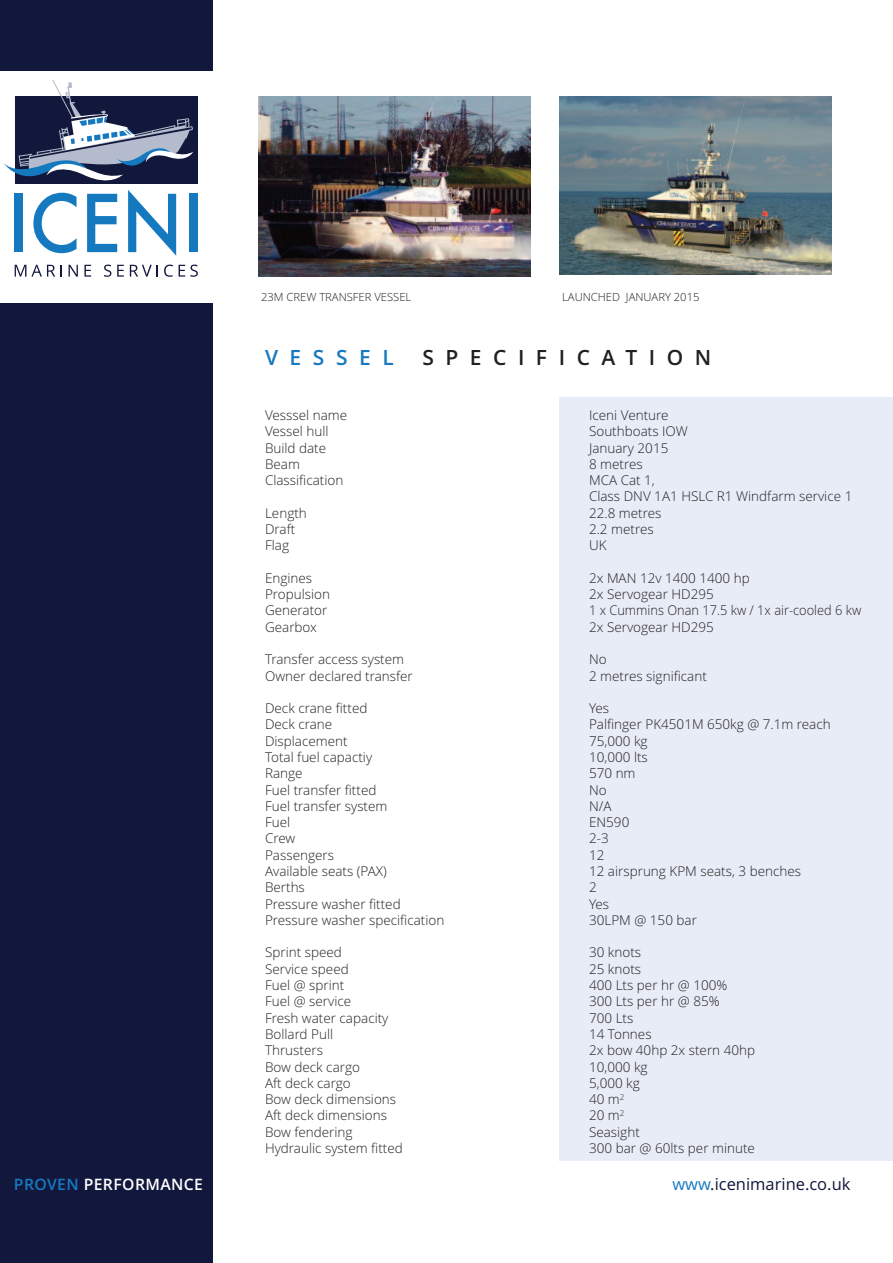
<style>
.page{position:relative;width:893px;height:1263px;background:#fff}
.page>*{position:absolute;margin:0;border:0;box-sizing:border-box;transform-origin:0 0}
.t1{font:600 21px "Open Sans";letter-spacing:.55em;color:#231f20}
.t2{font:600 21px "Open Sans";letter-spacing:.55em;color:#1779bf}
.t3{font:16.5px "Open Sans";color:#12173c}
.t4{font:600 15.75px "Open Sans";letter-spacing:.025em;color:#fff}
.t5{font:300 13.5px/16.4px "Open Sans";color:#231f20}
.t6{font:300 13.5px "Open Sans";color:#231f20;scale:.95 1}
.t7{font:300 11.25px "Open Sans";color:#231f20}
.s1{color:#1779bf}
</style>
<div class="page">
<div style="left:560px;top:397px;width:333px;height:763px;background:#e7ecf7"></div>
<img style="left:259px;top:97px;width:272px;height:179px">
<img style="left:560px;top:96px;width:272px;height:179px">
<div style="left:0;top:0;width:213px;height:1263px;background:#12173c"></div>
<div style="left:0;top:72px;width:213px;height:231px;background:#fff"></div>
<div style="left:15px;top:96px;width:183px;height:88px;background:#12173c"></div>
<svg style="left:3px;top:80px;width:190px;height:176px"></svg>
<div style="left:189px;top:194px;width:9px;height:58px;background:#1579bf"></div>
<svg style="left:15px;top:265px;width:40px;height:12px"></svg>
<svg style="left:61px;top:265px;width:1px;height:12px"></svg>
<svg style="left:69px;top:265px;width:9px;height:12px"></svg>
<svg style="left:84px;top:265px;width:7px;height:12px"></svg>
<svg style="left:104px;top:265px;width:7px;height:12px"></svg>
<svg style="left:117px;top:265px;width:7px;height:12px"></svg>
<svg style="left:130px;top:265px;width:28px;height:12px"></svg>
<svg style="left:164px;top:265px;width:9px;height:12px"></svg>
<svg style="left:179px;top:265px;width:19px;height:12px"></svg>
<p class="t7" style="left:261px;top:291px;width:152px">23M CREW TRANSFER VESSEL</p>
<p class="t7" style="left:562px;top:291px;width:139px">LAUNCHED JANUARY 2015</p>
<h1 class="t2" style="left:265px;top:346px;width:130px">VESSEL</h1>
<h1 class="t1" style="left:422px;top:346px;width:291px">SPECIFICATION</h1>
<p class="t5" style="left:265px;top:407px;width:84px">Vesssel name</p>
<p class="t5" style="left:589px;top:407px;width:81px">Iceni Venture</p>
<p class="t5" style="left:265px;top:423px;width:65px">Vessel hull</p>
<p class="t5" style="left:589px;top:423px;width:100px">Southboats IOW</p>
<p class="t5" style="left:265px;top:440px;width:63px">Build date</p>
<p class="t5" style="left:589px;top:440px;width:81px">January 2015</p>
<p class="t5" style="left:265px;top:456px;width:36px">Beam</p>
<p class="t5" style="left:589px;top:456px;width:55px">8 metres</p>
<p class="t5" style="left:265px;top:472px;width:80px">Classification</p>
<p class="t5" style="left:589px;top:472px;width:265px">MCA Cat 1,<br>Class DNV 1A1 HSLC R1 Windfarm service 1</p>
<p class="t5" style="left:265px;top:505px;width:43px">Length</p>
<p class="t5" style="left:589px;top:505px;width:74px">22.8 metres</p>
<p class="t5" style="left:265px;top:521px;width:32px">Draft</p>
<p class="t5" style="left:589px;top:521px;width:66px">2.2 metres</p>
<p class="t5" style="left:265px;top:537px;width:26px">Flag</p>
<p class="t5" style="left:589px;top:537px;width:19px">UK</p>
<p class="t5" style="left:265px;top:570px;width:49px">Engines</p>
<p class="t5" style="left:589px;top:570px;width:162px">2x MAN 12v 1400 1400 hp</p>
<p class="t5" style="left:265px;top:586px;width:67px">Propulsion</p>
<p class="t5" style="left:589px;top:586px;width:126px">2x Servogear HD295</p>
<p class="t5" style="left:265px;top:602px;width:64px">Generator</p>
<p class="t6" style="left:589px;top:603px;width:288px">1 x Cummins Onan 17.5 kw / 1x air-cooled 6 kw</p>
<p class="t5" style="left:265px;top:619px;width:53px">Gearbox</p>
<p class="t5" style="left:589px;top:619px;width:126px">2x Servogear HD295</p>
<p class="t5" style="left:265px;top:651px;width:141px">Transfer access system</p>
<p class="t5" style="left:589px;top:651px;width:19px">No</p>
<p class="t5" style="left:265px;top:668px;width:149px">Owner declared transfer</p>
<p class="t5" style="left:589px;top:668px;width:119px">2 metres significant</p>
<p class="t5" style="left:265px;top:700px;width:104px">Deck crane fitted</p>
<p class="t5" style="left:589px;top:700px;width:22px">Yes</p>
<p class="t5" style="left:265px;top:717px;width:69px">Deck crane</p>
<p class="t5" style="left:589px;top:717px;width:243px">Palfinger PK4501M 650kg @ 7.1m reach</p>
<p class="t5" style="left:265px;top:733px;width:84px">Displacement</p>
<p class="t5" style="left:589px;top:733px;width:60px">75,000 kg</p>
<p class="t5" style="left:265px;top:749px;width:109px">Total fuel capactiy</p>
<p class="t5" style="left:589px;top:749px;width:60px">10,000 lts</p>
<p class="t5" style="left:265px;top:765px;width:39px">Range</p>
<p class="t5" style="left:589px;top:765px;width:48px">570 nm</p>
<p class="t5" style="left:265px;top:782px;width:113px">Fuel transfer fitted</p>
<p class="t5" style="left:589px;top:782px;width:19px">No</p>
<p class="t5" style="left:265px;top:798px;width:124px">Fuel transfer system</p>
<p class="t5" style="left:589px;top:798px;width:24px">N/A</p>
<p class="t5" style="left:265px;top:814px;width:27px">Fuel</p>
<p class="t5" style="left:589px;top:814px;width:42px">EN590</p>
<p class="t5" style="left:265px;top:831px;width:32px">Crew</p>
<p class="t5" style="left:589px;top:831px;width:21px">2-3</p>
<p class="t5" style="left:265px;top:847px;width:71px">Passengers</p>
<p class="t5" style="left:589px;top:847px;width:17px">12</p>
<p class="t5" style="left:265px;top:863px;width:123px">Available seats (PAX)</p>
<p class="t5" style="left:589px;top:863px;width:214px">12 airsprung KPM seats, 3 benches</p>
<p class="t5" style="left:265px;top:879px;width:41px">Berths</p>
<p class="t5" style="left:589px;top:879px;width:9px">2</p>
<p class="t5" style="left:265px;top:896px;width:137px">Pressure washer fitted</p>
<p class="t5" style="left:589px;top:896px;width:22px">Yes</p>
<p class="t5" style="left:265px;top:912px;width:181px">Pressure washer specification</p>
<p class="t5" style="left:589px;top:912px;width:109px">30LPM @ 150 bar</p>
<p class="t5" style="left:265px;top:945px;width:78px">Sprint speed</p>
<p class="t5" style="left:589px;top:945px;width:54px">30 knots</p>
<p class="t5" style="left:265px;top:961px;width:85px">Service speed</p>
<p class="t5" style="left:589px;top:961px;width:54px">25 knots</p>
<p class="t5" style="left:265px;top:977px;width:81px">Fuel @ sprint</p>
<p class="t5" style="left:589px;top:977px;width:140px">400 Lts per hr @ 100%</p>
<p class="t5" style="left:265px;top:993px;width:88px">Fuel @ service</p>
<p class="t5" style="left:589px;top:993px;width:132px">300 Lts per hr @ 85%</p>
<p class="t5" style="left:265px;top:1010px;width:125px">Fresh water capacity</p>
<p class="t5" style="left:589px;top:1010px;width:46px">700 Lts</p>
<p class="t5" style="left:265px;top:1026px;width:70px">Bollard Pull</p>
<p class="t5" style="left:589px;top:1026px;width:64px">14 Tonnes</p>
<p class="t5" style="left:265px;top:1042px;width:60px">Thrusters</p>
<p class="t5" style="left:589px;top:1042px;width:168px">2x bow 40hp 2x stern 40hp</p>
<p class="t5" style="left:265px;top:1059px;width:96px">Bow deck cargo</p>
<p class="t5" style="left:589px;top:1059px;width:60px">10,000 kg</p>
<p class="t5" style="left:265px;top:1075px;width:87px">Aft deck cargo</p>
<p class="t5" style="left:589px;top:1075px;width:52px">5,000 kg</p>
<p class="t5" style="left:265px;top:1091px;width:133px">Bow deck dimensions</p>
<p class="t5" style="left:589px;top:1091px;width:37px">40 m<sup>2</sup></p>
<p class="t5" style="left:265px;top:1107px;width:123px">Aft deck dimensions</p>
<p class="t5" style="left:589px;top:1107px;width:37px">20 m<sup>2</sup></p>
<p class="t5" style="left:265px;top:1124px;width:89px">Bow fendering</p>
<p class="t5" style="left:589px;top:1124px;width:52px">Seasight</p>
<p class="t5" style="left:265px;top:1140px;width:139px">Hydraulic system fitted</p>
<p class="t5" style="left:589px;top:1140px;width:167px">300 bar @ 60lts per minute</p>
<p class="t4" style="left:14px;top:1175px;width:191px"><span class="s1">PROVEN</span> PERFORMANCE</p>
<p class="t3" style="left:672px;top:1175px;width:180px"><span class="s1">www</span>.icenimarine.co.uk</p>
</div>
